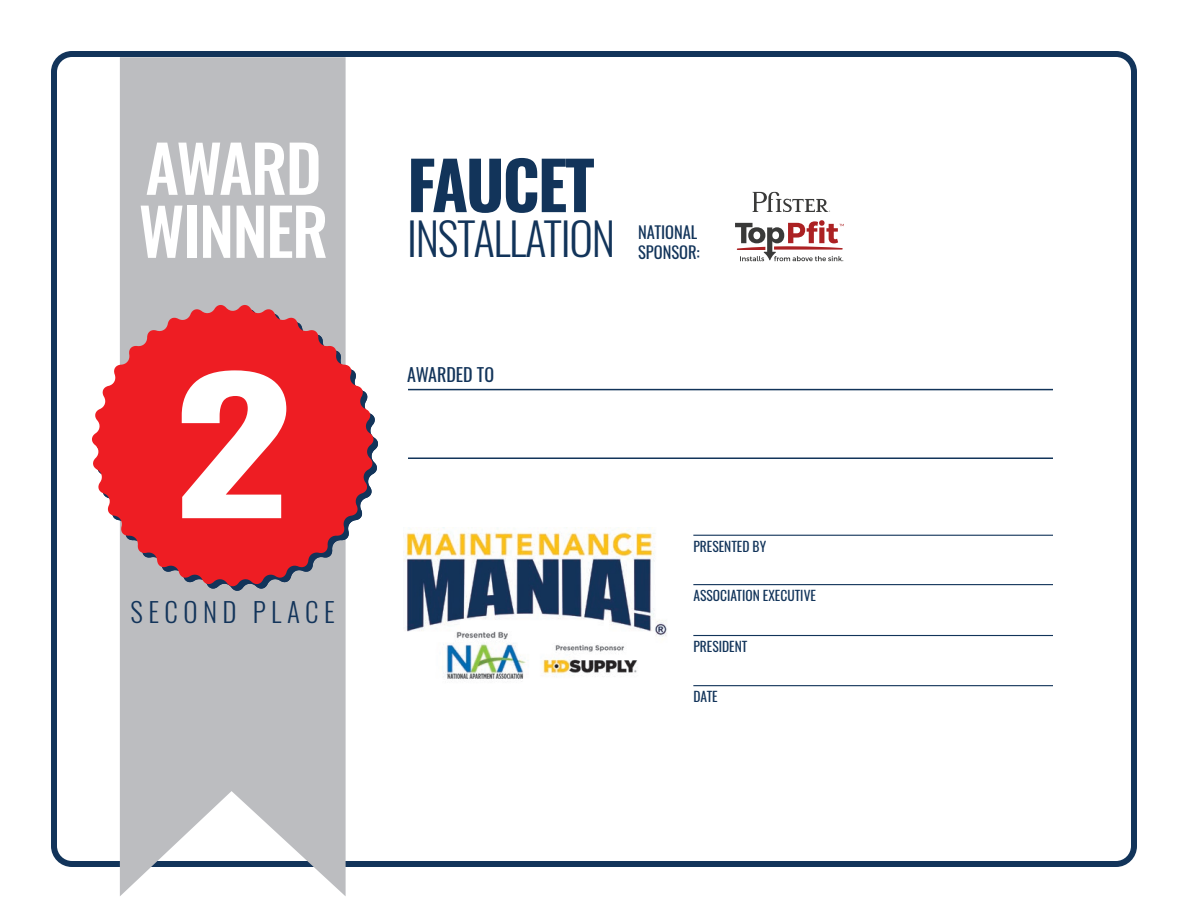
<style>
.page{position:relative;width:1188px;height:918px;background:#fff}
.page>*{position:absolute;margin:0;border:0;box-sizing:border-box;transform-origin:0 0}
.t1{font:700 180px "Oswald";color:#fff;scale:1.3 1}
.t2{font:700 66px "Oswald";letter-spacing:-.03em;color:#12345a}
.t3{font:500 64.5px/63px "Oswald";letter-spacing:-.025em;color:#fff}
.t4{font:300 45px "Oswald";letter-spacing:-.03em;color:#12345a}
.t5{font:300 27px "Oswald";letter-spacing:.2em;color:#12345a}
.t6{font:18px "Oswald";color:#12345a}
.t7{font:16.5px/19.8px "Oswald";color:#12345a}
.t8{font:13.5px "Oswald";color:#12345a}
</style>
<div class="page">
<div style="left:51px;top:51px;width:1086px;height:816px;border:6px solid #12345a;border-radius:18px"></div>
<svg style="left:120px;top:57px;width:226px;height:839px;background:#c0c1c4"></svg>
<svg style="left:120px;top:438px;width:258px;height:154px;fill:#bcbdc0"></svg>
<svg style="left:92px;top:304px;width:283px;height:283px;background:#e54b51"></svg>
<hr style="left:408px;top:389px;width:645px;height:1px;background:#12345a">
<hr style="left:408px;top:458px;width:645px;height:1px;background:#12345a">
<img style="left:404px;top:529px;width:263px;height:150px">
<hr style="left:693px;top:685px;width:360px;height:1px;background:#12345a">
<hr style="left:693px;top:635px;width:360px;height:1px;background:#12345a">
<hr style="left:693px;top:584px;width:360px;height:1px;background:#12345a">
<hr style="left:693px;top:535px;width:360px;height:1px;background:#12345a">
<svg style="left:752px;top:192px;width:78px;height:20px"></svg>
<svg style="left:735px;top:220px;width:109px;height:41px"></svg>
<h3 class="t3" style="left:139px;top:141px;width:191px">AWARD<br>WINNER</h3>
<h1 class="t1" style="left:173px;top:351px;width:94px">2</h1>
<h3 class="t5" style="left:131px;top:588px;width:206px">SECOND PLACE</h3>
<h2 class="t2" style="left:407px;top:151px;width:189px">FAUCET</h2>
<h3 class="t4" style="left:407px;top:199px;width:210px">INSTALLATION</h3>
<p class="t7" style="left:638px;top:221px;width:63px">NATIONAL<br>SPONSOR:</p>
<h3 class="t6" style="left:407px;top:359px;width:88px">AWARDED TO</h3>
<p class="t8" style="left:693px;top:534px;width:74px">PRESENTED BY</p>
<p class="t8" style="left:693px;top:583px;width:124px">ASSOCIATION EXECUTIVE</p>
<p class="t8" style="left:693px;top:635px;width:56px">PRESIDENT</p>
<p class="t8" style="left:693px;top:684px;width:26px">DATE</p>
</div>
